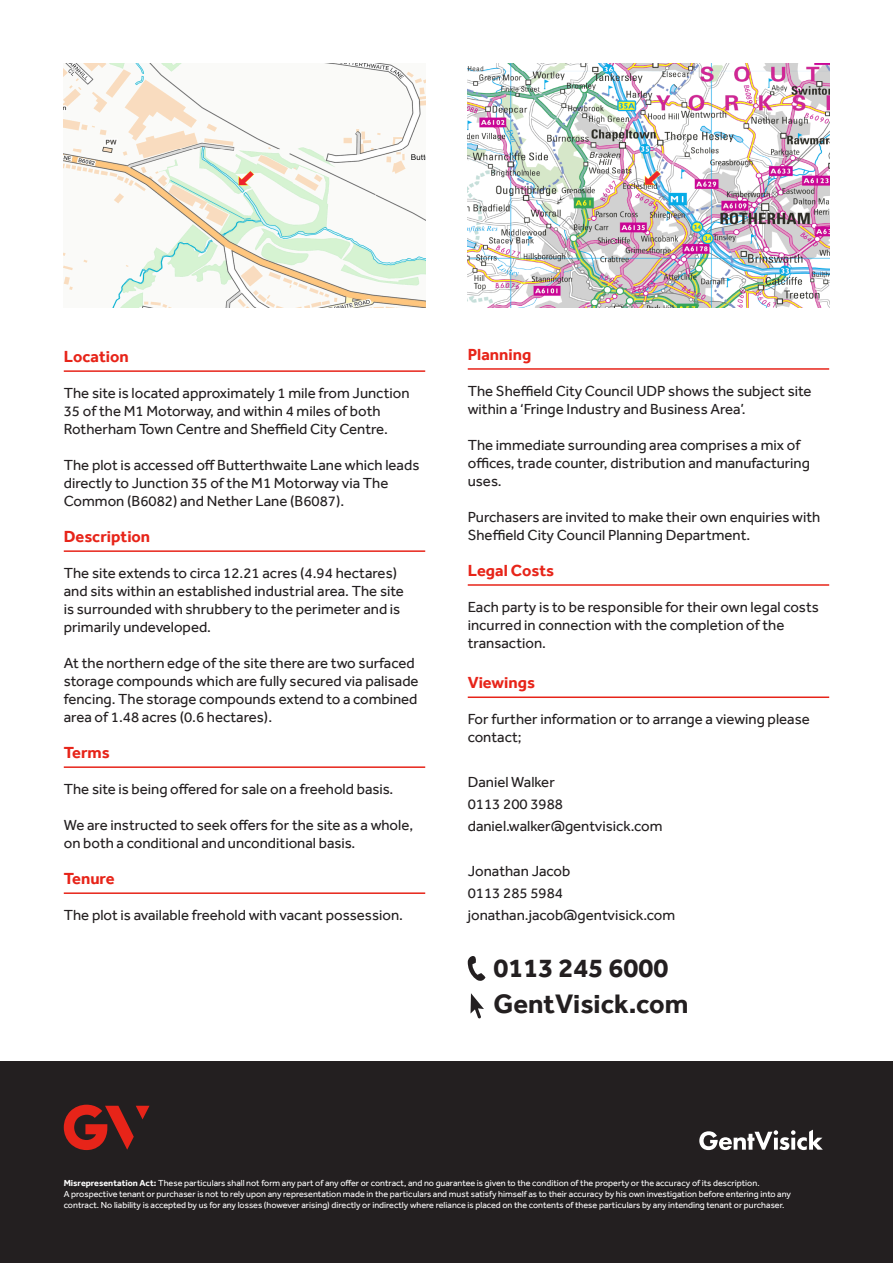
<style>
.page{position:relative;width:893px;height:1263px;background:#fff}
.page>*{position:absolute;margin:0;border:0;box-sizing:border-box;transform-origin:0 0}
.t1{font:700 27.45px "Effra";color:#231f20}
.Red_Underline{font:700 16.5px "Effra";color:#e72419}
.Red_Underline-2{font:15px/18px "Effra";color:#231f20}
.t2{font:9px/10.8px "Effra";color:#fff}
.s1{font-weight:700}
</style>
<div class="page">
<div style="left:0;top:1061px;width:893px;height:202px;background:#231f20"></div>
<svg style="left:64px;top:1105px;width:85px;height:45px"></svg>
<svg style="left:699px;top:1129px;width:124px;height:21px"></svg>
<hr style="left:64px;top:370px;width:361px;height:2px;background:#e72419">
<hr style="left:64px;top:550px;width:361px;height:2px;background:#e72419">
<hr style="left:64px;top:766px;width:361px;height:2px;background:#e72419">
<hr style="left:64px;top:892px;width:361px;height:2px;background:#e72419">
<hr style="left:468px;top:368px;width:361px;height:2px;background:#e72419">
<hr style="left:468px;top:584px;width:361px;height:2px;background:#e72419">
<hr style="left:468px;top:696px;width:361px;height:2px;background:#e72419">
<svg style="left:468px;top:956px;width:17px;height:25px"></svg>
<svg style="left:470px;top:993px;width:14px;height:25px"></svg>
<img style="left:468px;top:64px;width:361px;height:244px">
<img style="left:64px;top:64px;width:361px;height:244px">
<p class="Red_Underline" style="left:64px;top:346px;width:67px">Location</p>
<p class="Red_Underline-2" style="left:64px;top:384px;width:347px">The site is located approximately 1 mile from Junction<br>35 of the M1 Motorway, and within 4 miles of both<br>Rotherham Town Centre and Sheffield City Centre.</p>
<p class="Red_Underline-2" style="left:64px;top:456px;width:357px">The plot is accessed off Butterthwaite Lane which leads directly to Junction 35 of the M1 Motorway via The<br>Common (B6082) and Nether Lane (B6087).</p>
<p class="Red_Underline" style="left:64px;top:526px;width:88px">Description</p>
<p class="Red_Underline-2" style="left:64px;top:564px;width:342px">The site extends to circa 12.21 acres (4.94 hectares) and sits within an established industrial area. The site is surrounded with shrubbery to the perimeter and is primarily undeveloped.</p>
<p class="Red_Underline-2" style="left:64px;top:654px;width:356px">At the northern edge of the site there are two surfaced storage compounds which are fully secured via palisade fencing. The storage compounds extend to a combined area of 1.48 acres (0.6 hectares).</p>
<p class="Red_Underline" style="left:64px;top:742px;width:48px">Terms</p>
<p class="Red_Underline-2" style="left:64px;top:780px;width:331px">The site is being offered for sale on a freehold basis.</p>
<p class="Red_Underline-2" style="left:64px;top:816px;width:351px">We are instructed to seek offers for the site as a whole, on both a conditional and unconditional basis.</p>
<p class="Red_Underline" style="left:64px;top:868px;width:52px">Tenure</p>
<p class="Red_Underline-2" style="left:64px;top:906px;width:341px">The plot is available freehold with vacant possession.</p>
<p class="Red_Underline" style="left:468px;top:344px;width:65px">Planning</p>
<p class="Red_Underline-2" style="left:468px;top:381px;width:345px">The Sheffield City Council UDP shows the subject site within a ‘Fringe Industry and Business Area’.</p>
<p class="Red_Underline-2" style="left:468px;top:435px;width:344px">The immediate surrounding area comprises a mix of offices, trade counter, distribution and manufacturing uses.</p>
<p class="Red_Underline-2" style="left:468px;top:507px;width:354px">Purchasers are invited to make their own enquiries with<br>Sheffield City Council Planning Department.</p>
<p class="Red_Underline" style="left:468px;top:560px;width:88px">Legal Costs</p>
<p class="Red_Underline-2" style="left:468px;top:597px;width:353px">Each party is to be responsible for their own legal costs incurred in connection with the completion of the transaction.</p>
<p class="Red_Underline" style="left:468px;top:673px;width:69px">Viewings</p>
<p class="Red_Underline-2" style="left:468px;top:710px;width:344px">For further information or to arrange a viewing please contact;</p>
<p class="Red_Underline-2" style="left:468px;top:772px;width:89px">Daniel Walker</p>
<p class="Red_Underline-2" style="left:468px;top:795px;width:97px">0113 200 3988</p>
<p class="Red_Underline-2" style="left:468px;top:817px;width:196px">daniel.walker@gentvisick.com</p>
<p class="Red_Underline-2" style="left:468px;top:861px;width:104px">Jonathan Jacob</p>
<p class="Red_Underline-2" style="left:468px;top:884px;width:97px">0113 285 5984</p>
<p class="Red_Underline-2" style="left:468px;top:906px;width:209px">jonathan.jacob@gentvisick.com</p>
<p class="t1" style="left:493px;top:952px;width:176px">0113 245 6000</p>
<p class="t1" style="left:493px;top:988px;width:197px">GentVisick.com</p>
<p class="t2" style="left:64px;top:1178px;width:729px"><span class="s1">Misrepresentation Act:</span> These particulars shall not form any part of any offer or contract, and no guarantee is given to the condition of the property or the accuracy of its description.<br>A prospective tenant or purchaser is not to rely upon any representation made in the particulars and must satisfy himself as to their accuracy by his own investigation before entering into any contract. No liability is accepted by us for any losses (however arising) directly or indirectly where reliance is placed on the contents of these particulars by any intending tenant or purchaser.</p>
</div>
